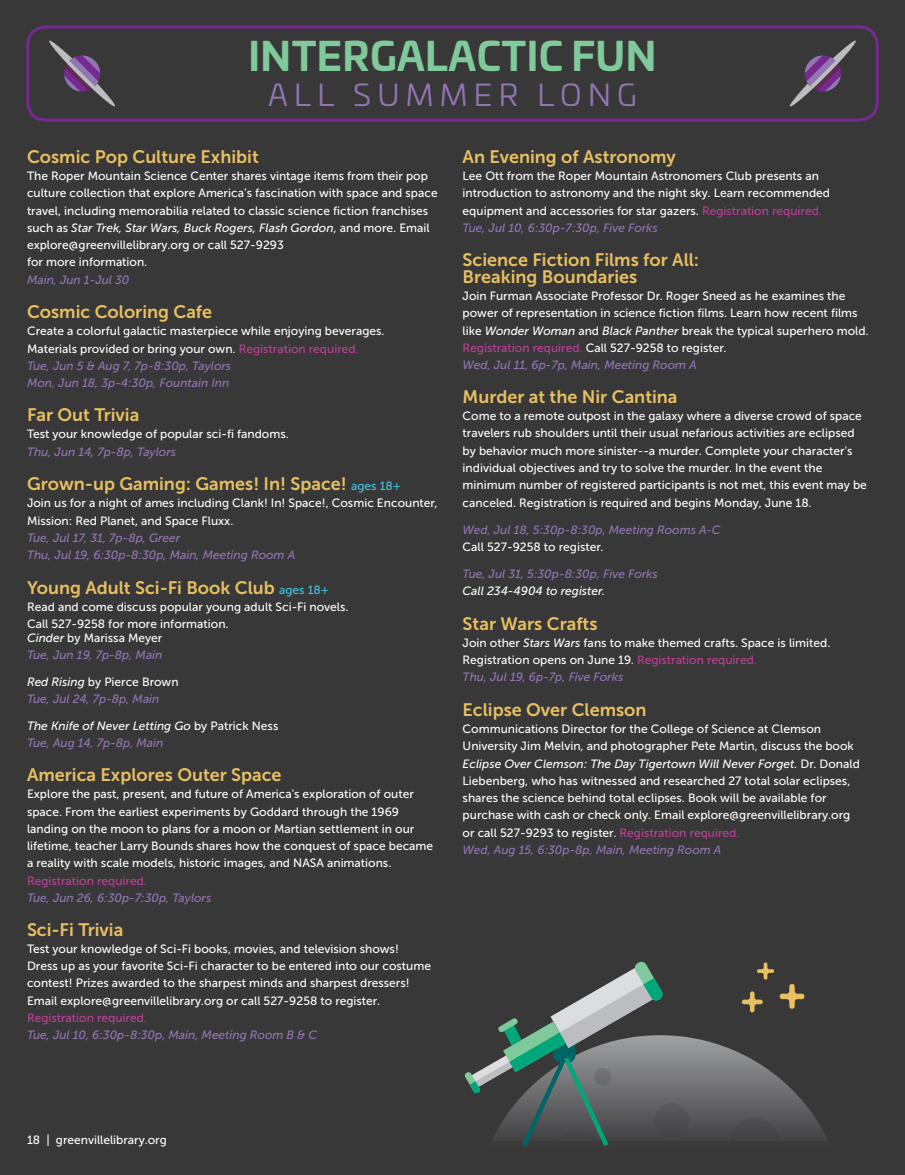
<style>
.page{position:relative;width:905px;height:1175px;background:#fff}
.page>*{position:absolute;margin:0;border:0;box-sizing:border-box;transform-origin:0 0}
.BODY{font:700 39px "Univia Pro";letter-spacing:.01em;color:#80c99a}
.BODY-2{font:30px "Univia Pro";letter-spacing:.21em;color:#9375b4}
.BODY-3{font:18px "Museo Sans 700";color:#e8c061}
.BODY-4{font:12px/17.2px "Museo Sans 500";color:#fff}
.BODY-5{font:italic 12px/17.2px "Museo Sans 500";color:#9375b4}
.BODY-6{font:italic 12px "Museo Sans 500";color:#fff}
.BODY-7{font:12px "Museo Sans 500";color:#be3f97}
.s1{font-style:italic}
.s2{color:#be3f97}
.s3{font-family:"Museo Sans 500";font-size:12px;color:#42c4dd}
.s4{font-style:normal}
</style>
<div class="page">
<div style="left:0;top:0;width:904px;height:1174px;background:#383839"></div>
<svg style="left:49px;top:41px;width:66px;height:65px"></svg>
<svg style="left:790px;top:41px;width:65px;height:65px"></svg>
<svg style="left:691px;top:1037px;width:136px;height:103px"></svg>
<svg style="left:727px;top:1115px;width:55px;height:25px"></svg>
<svg style="left:741px;top:962px;width:63px;height:50px"></svg>
<svg style="left:465px;top:961px;width:226px;height:185px"></svg>
<div style="left:26px;top:26px;width:852px;height:96px;border:3px solid #762a91;border-radius:18px"></div>
<p class="BODY" style="left:248px;top:26px;width:409px">INTERGALACTIC FUN</p>
<p class="BODY-2" style="left:268px;top:73px;width:370px">ALL SUMMER LONG</p>
<p class="BODY-3" style="left:27px;top:147px;width:233px">Cosmic Pop Culture Exhibit</p>
<p class="BODY-4" style="left:27px;top:167px;width:412px">The Roper Mountain Science Center shares vintage items from their pop culture collection that explore America’s fascination with space and space travel, including memorabilia related to classic science fiction franchises such as <span class="s1">Star Trek, Star Wars, Buck Rogers, Flash Gordon</span>, and more. Email explore@greenvillelibrary.org or call 527-9293</p>
<p class="BODY-4" style="left:27px;top:254px;width:122px">for more information.</p>
<p class="BODY-5" style="left:27px;top:271px;width:104px">Main, Jun 1-Jul 30</p>
<p class="BODY-3" style="left:27px;top:302px;width:187px">Cosmic Coloring Cafe</p>
<p class="BODY-4" style="left:27px;top:323px;width:359px">Create a colorful galactic masterpiece while enjoying beverages.</p>
<p class="BODY-4" style="left:27px;top:340px;width:333px">Materials provided or bring your own. <span class="s2">Registration required.</span></p>
<p class="BODY-5" style="left:27px;top:357px;width:206px">Tue, Jun 5 &amp; Aug 7, 7p-8:30p, Taylors<br>Mon, Jun 18, 3p-4:30p, Fountain Inn</p>
<p class="BODY-3" style="left:27px;top:405px;width:114px">Far Out Trivia</p>
<p class="BODY-4" style="left:27px;top:425px;width:263px">Test your knowledge of popular sci-fi fandoms.</p>
<p class="BODY-5" style="left:27px;top:443px;width:151px">Thu, Jun 14, 7p-8p, Taylors</p>
<p class="BODY-3" style="left:27px;top:474px;width:375px">Grown-up Gaming: Games! In! Space! <span class="s3">ages 18+</span></p>
<p class="BODY-4" style="left:27px;top:494px;width:412px">Join us for a night of ames including Clank! In! Space!, Cosmic Encounter,<br>Mission: Red Planet, and Space Fluxx.</p>
<p class="BODY-5" style="left:27px;top:529px;width:155px">Tue, Jul 17, 31, 7p-8p, Greer</p>
<p class="BODY-5" style="left:27px;top:546px;width:270px">Thu, Jul 19, 6:30p-8:30p, Main, Meeting Room A</p>
<p class="BODY-3" style="left:27px;top:577px;width:303px">Young Adult Sci-Fi Book Club <span class="s3">ages 18+</span></p>
<p class="BODY-4" style="left:27px;top:598px;width:323px">Read and come discuss popular young adult Sci-Fi novels.</p>
<p class="BODY-4" style="left:27px;top:615px;width:203px">Call 527-9258 for more information.</p>
<p class="BODY-4" style="left:27px;top:629px;width:137px"><span class="s1">Cinder</span> by Marissa Meyer</p>
<p class="BODY-5" style="left:27px;top:646px;width:137px">Tue, Jun 19, 7p-8p, Main</p>
<p class="BODY-4" style="left:27px;top:673px;width:153px"><span class="s1">Red Rising</span> by Pierce Brown</p>
<p class="BODY-5" style="left:27px;top:690px;width:134px">Tue, Jul 24, 7p-8p, Main</p>
<p class="BODY-6" style="left:27px;top:719px;width:253px">The Knife of Never Letting Go <span class="s4">by Patrick Ness</span></p>
<p class="BODY-5" style="left:27px;top:734px;width:138px">Tue, Aug 14, 7p-8p, Main</p>
<p class="BODY-3" style="left:27px;top:765px;width:256px">America Explores Outer Space</p>
<p class="BODY-4" style="left:27px;top:785px;width:408px">Explore the past, present, and future of America's exploration of outer space. From the earliest experiments by Goddard through the 1969 landing on the moon to plans for a moon or Martian settlement in our lifetime, teacher Larry Bounds shares how the conquest of space became a reality with scale models, historic images, and NASA animations.</p>
<p class="BODY-7" style="left:27px;top:874px;width:121px">Registration required.</p>
<p class="BODY-5" style="left:27px;top:889px;width:186px">Tue, Jun 26, 6:30p-7:30p, Taylors</p>
<p class="BODY-3" style="left:27px;top:919px;width:98px">Sci-Fi Trivia</p>
<p class="BODY-4" style="left:27px;top:940px;width:373px">Test your knowledge of Sci-Fi books, movies, and television shows!</p>
<p class="BODY-4" style="left:27px;top:957px;width:405px">Dress up as your favorite Sci-Fi character to be entered into our costume contest! Prizes awarded to the sharpest minds and sharpest dressers!</p>
<p class="BODY-4" style="left:27px;top:992px;width:354px">Email explore@greenvillelibrary.org or call 527-9258 to register.</p>
<p class="BODY-7" style="left:27px;top:1011px;width:121px">Registration required.</p>
<p class="BODY-5" style="left:27px;top:1026px;width:292px">Tue, Jul 10, 6:30p-8:30p, Main, Meeting Room B &amp; C</p>
<p class="BODY-3" style="left:462px;top:147px;width:215px">An Evening of Astronomy</p>
<p class="BODY-4" style="left:462px;top:167px;width:369px">Lee Ott from the Roper Mountain Astronomers Club presents an introduction to astronomy and the night sky. Learn recommended equipment and accessories for star gazers. <span class="s2">Registration required.</span></p>
<p class="BODY-5" style="left:462px;top:219px;width:197px">Tue, Jul 10, 6:30p-7:30p, Five Forks</p>
<p class="BODY-3" style="left:462px;top:249px;width:238px">Science Fiction Films for All:</p>
<p class="BODY-3" style="left:462px;top:267px;width:176px">Breaking Boundaries</p>
<p class="BODY-4" style="left:462px;top:287px;width:407px">Join Furman Associate Professor Dr. Roger Sneed as he examines the power of representation in science fiction films. Learn how recent films like <span class="s1">Wonder Woman</span> and <span class="s1">Black Panther</span> break the typical superhero mold.<br><span class="s2">Registration required.</span> Call 527-9258 to register.</p>
<p class="BODY-5" style="left:462px;top:356px;width:235px">Wed, Jul 11, 6p-7p, Main, Meeting Room A</p>
<p class="BODY-3" style="left:462px;top:387px;width:216px">Murder at the Nir Cantina</p>
<p class="BODY-4" style="left:462px;top:407px;width:406px">Come to a remote outpost in the galaxy where a diverse crowd of space travelers rub shoulders until their usual nefarious activities are eclipsed by behavior much more sinister--a murder. Complete your character's individual objectives and try to solve the murder. In the event the minimum number of registered participants is not met, this event may be canceled. Registration is required and begins Monday, June 18.</p>
<p class="BODY-5" style="left:462px;top:521px;width:259px">Wed, Jul 18, 5:30p-8:30p, Meeting Rooms A-C</p>
<p class="BODY-4" style="left:462px;top:538px;width:142px">Call 527-9258 to register.</p>
<p class="BODY-5" style="left:462px;top:565px;width:197px">Tue, Jul 31, 5:30p-8:30p, Five Forks</p>
<p class="BODY-6" style="left:462px;top:584px;width:144px">Call 234-4904 to register.</p>
<p class="BODY-3" style="left:462px;top:613px;width:136px">Star Wars Crafts</p>
<p class="BODY-4" style="left:462px;top:634px;width:369px">Join other <span class="s1">Stars Wars</span> fans to make themed crafts. Space is limited.<br>Registration opens on June 19. <span class="s2">Registration required.</span></p>
<p class="BODY-5" style="left:462px;top:668px;width:162px">Thu, Jul 19, 6p-7p, Five Forks</p>
<p class="BODY-3" style="left:462px;top:699px;width:185px">Eclipse Over Clemson</p>
<p class="BODY-4" style="left:462px;top:720px;width:399px">Communications Director for the College of Science at Clemson University Jim Melvin, and photographer Pete Martin, discuss the book <span class="s1">Eclipse Over Clemson: The Day Tigertown Will Never Forget.</span> Dr. Donald Liebenberg, who has witnessed and researched 27 total solar eclipses, shares the science behind total eclipses. Book will be available for purchase with cash or check only. Email explore@greenvillelibrary.org</p>
<p class="BODY-4" style="left:462px;top:824px;width:278px">or call 527-9293 to register. <span class="s2">Registration required.</span></p>
<p class="BODY-5" style="left:462px;top:841px;width:260px">Wed, Aug 15, 6:30p-8p, Main, Meeting Room A</p>
<p class="BODY-4" style="left:27px;top:1131px;width:141px">18 | greenvillelibrary.org</p>
</div>
